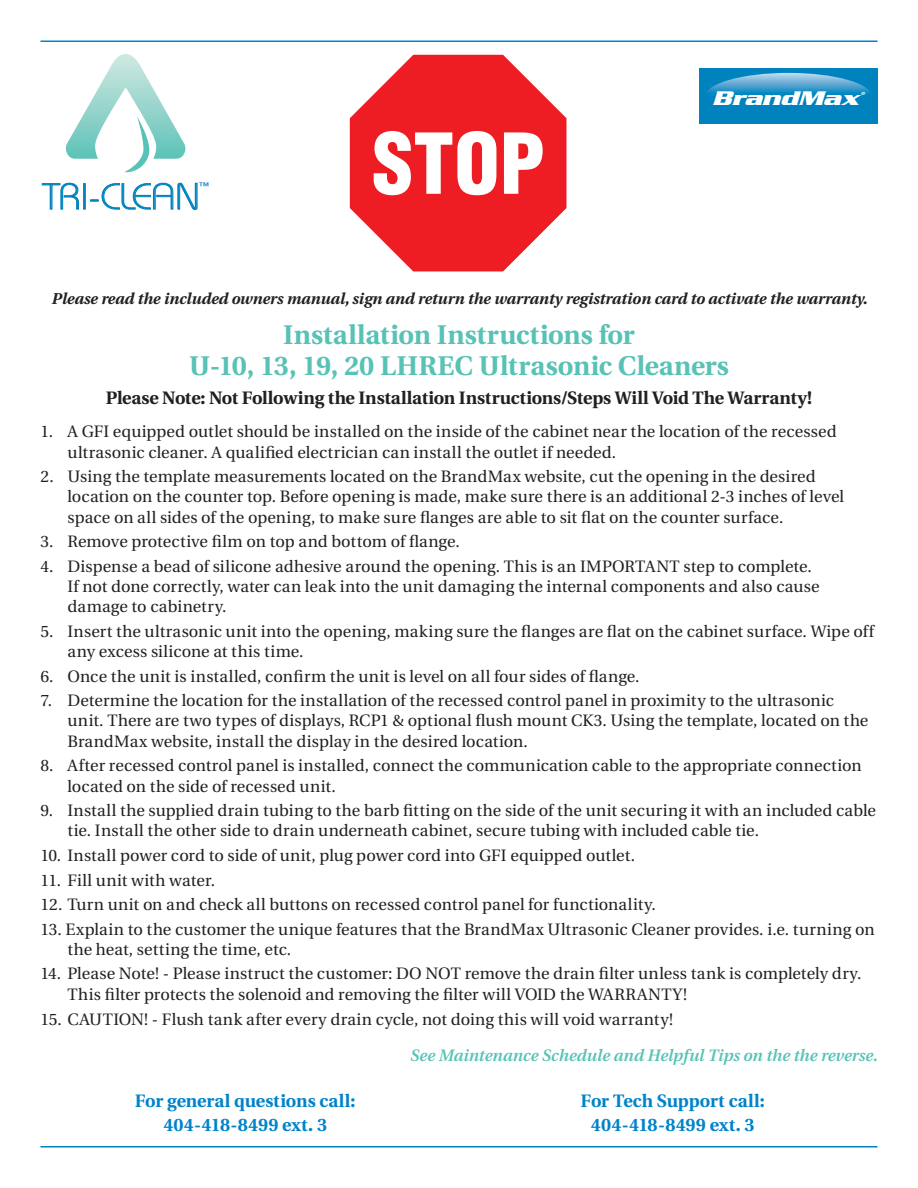
<style>
.page{position:relative;width:918px;height:1188px;background:#fff}
.page>*{position:absolute;margin:0;border:0;box-sizing:border-box;transform-origin:0 0}
.t1{font:300 36.45px "Bauhaus";letter-spacing:-.03em;color:#0082bf;scale:1.1 1}
.t2{font:700 27px "Utopia";letter-spacing:.005em;color:#58c2b6}
.t3{font:italic 700 21.3px "Serpentine";letter-spacing:-.005em;color:#fff;scale:1.2 1}
.t4{font:700 18px "Utopia";color:#0083ca}
.t5{font:700 18px "Utopia";letter-spacing:-.01em;color:#231f20}
.t6{font:16.5px/20.2px "Utopia";letter-spacing:.005em;color:#231f20}
.t7{font:italic 600 16.5px "Utopia";color:#58c2b6}
.t8{font:italic 700 15.75px "Utopia";color:#231f20}
.t9{font:500 9.45px "Bauhaus";color:#0082bf;scale:1.1 1}
.t10{font:italic 700 4.95px "Serpentine";color:#fff;scale:1.2 1}
</style>
<div class="page">
<svg style="left:65px;top:54px;width:121px;height:119px"></svg>
<svg style="left:42px;top:183px;width:37px;height:27px"></svg>
<div style="left:83px;top:183px;width:3px;height:27px;border:1px solid #0082bf"></div>
<svg style="left:90px;top:182px;width:108px;height:28px"></svg>
<hr style="left:40px;top:1146px;width:838px;height:2px;background:#0082bf">
<svg style="left:350px;top:55px;width:217px;height:216px;fill:#ee1d23"></svg>
<svg style="left:374px;top:131px;width:169px;height:64px"></svg>
<hr style="left:40px;top:40px;width:838px;height:2px;background:#0083ca">
<div style="left:699px;top:69px;width:179px;height:55px;background:#0082bf"></div>
<svg style="left:707px;top:73px;width:163px;height:19px"></svg>
<p class="t1" style="left:42px;top:175px;width:145px">TRI-CLEAN</p>
<p class="t9" style="left:199px;top:181px;width:11px">™</p>
<p class="t3" style="left:712px;top:86px;width:124px">BrandMax</p>
<p class="t10" style="left:861px;top:91px;width:5px">®</p>
<p class="t8" style="left:51px;top:289px;width:818px">Please read the included owners manual, sign and return the warranty registration card to activate the warranty.</p>
<p class="t2" style="left:283px;top:319px;width:353px">Installation Instructions for</p>
<p class="t2" style="left:189px;top:350px;width:541px">U-10, 13, 19, 20 LHREC Ultrasonic Cleaners</p>
<p class="t5" style="left:106px;top:387px;width:708px">Please Note: Not Following the Installation Instructions/Steps Will Void The Warranty!</p>
<p class="t6" style="left:68px;top:422px;width:771px;text-indent:-27px">1. A GFI equipped outlet should be installed on the inside of the cabinet near the location of the recessed ultrasonic cleaner. A qualified electrician can install the outlet if needed.</p>
<p class="t6" style="left:68px;top:467px;width:778px;text-indent:-27px">2. Using the template measurements located on the BrandMax website, cut the opening in the desired location on the counter top. Before opening is made, make sure there is an additional 2-3 inches of level space on all sides of the opening, to make sure flanges are able to sit flat on the counter surface.</p>
<p class="t6" style="left:40px;top:532px;width:421px">3. Remove protective film on top and bottom of flange.</p>
<p class="t6" style="left:67px;top:556px;width:754px;text-indent:-27px">4. Dispense a bead of silicone adhesive around the opening. This is an IMPORTANT step to complete.<br>If not done correctly, water can leak into the unit damaging the internal components and also cause damage to cabinetry.</p>
<p class="t6" style="left:68px;top:621px;width:808px;text-indent:-27px">5. Insert the ultrasonic unit into the opening, making sure the flanges are flat on the cabinet surface. Wipe off any excess silicone at this time.</p>
<p class="t6" style="left:40px;top:666px;width:601px">6. Once the unit is installed, confirm the unit is level on all four sides of flange.</p>
<p class="t6" style="left:68px;top:691px;width:802px;text-indent:-27px">7. Determine the location for the installation of the recessed control panel in proximity to the ultrasonic unit. There are two types of displays, RCP1 &amp; optional flush mount CK3. Using the template, located on the<br>BrandMax website, install the display in the desired location.</p>
<p class="t6" style="left:68px;top:756px;width:796px;text-indent:-27px">8. After recessed control panel is installed, connect the communication cable to the appropriate connection located on the side of recessed unit.</p>
<p class="t6" style="left:68px;top:801px;width:810px;text-indent:-27px">9. Install the supplied drain tubing to the barb fitting on the side of the unit securing it with an included cable tie. Install the other side to drain underneath cabinet, secure tubing with included cable tie.</p>
<p class="t6" style="left:40px;top:846px;width:596px">10. Install power cord to side of unit, plug power cord into GFI equipped outlet.</p>
<p class="t6" style="left:40px;top:870px;width:176px">11. Fill unit with water.</p>
<p class="t6" style="left:40px;top:895px;width:617px">12. Turn unit on and check all buttons on recessed control panel for functionality.</p>
<p class="t6" style="left:67px;top:919px;width:809px;text-indent:-27px">13. Explain to the customer the unique features that the BrandMax Ultrasonic Cleaner provides. i.e. turning on the heat, setting the time, etc.</p>
<p class="t6" style="left:68px;top:964px;width:795px;text-indent:-27px">14. Please Note! - Please instruct the customer: DO NOT remove the drain filter unless tank is completely dry.<br>This filter protects the solenoid and removing the filter will VOID the WARRANTY!</p>
<p class="t6" style="left:40px;top:1010px;width:634px">15. CAUTION! - Flush tank after every drain cycle, not doing this will void warranty!</p>
<p class="t7" style="left:410px;top:1046px;width:469px">See Maintenance Schedule and Helpful Tips on the the reverse.</p>
<p class="t4" style="left:135px;top:1091px;width:222px">For general questions call:</p>
<p class="t4" style="left:163px;top:1115px;width:165px">404-418-8499 ext. 3</p>
<p class="t4" style="left:581px;top:1091px;width:186px">For Tech Support call:</p>
<p class="t4" style="left:591px;top:1115px;width:165px">404-418-8499 ext. 3</p>
</div>
